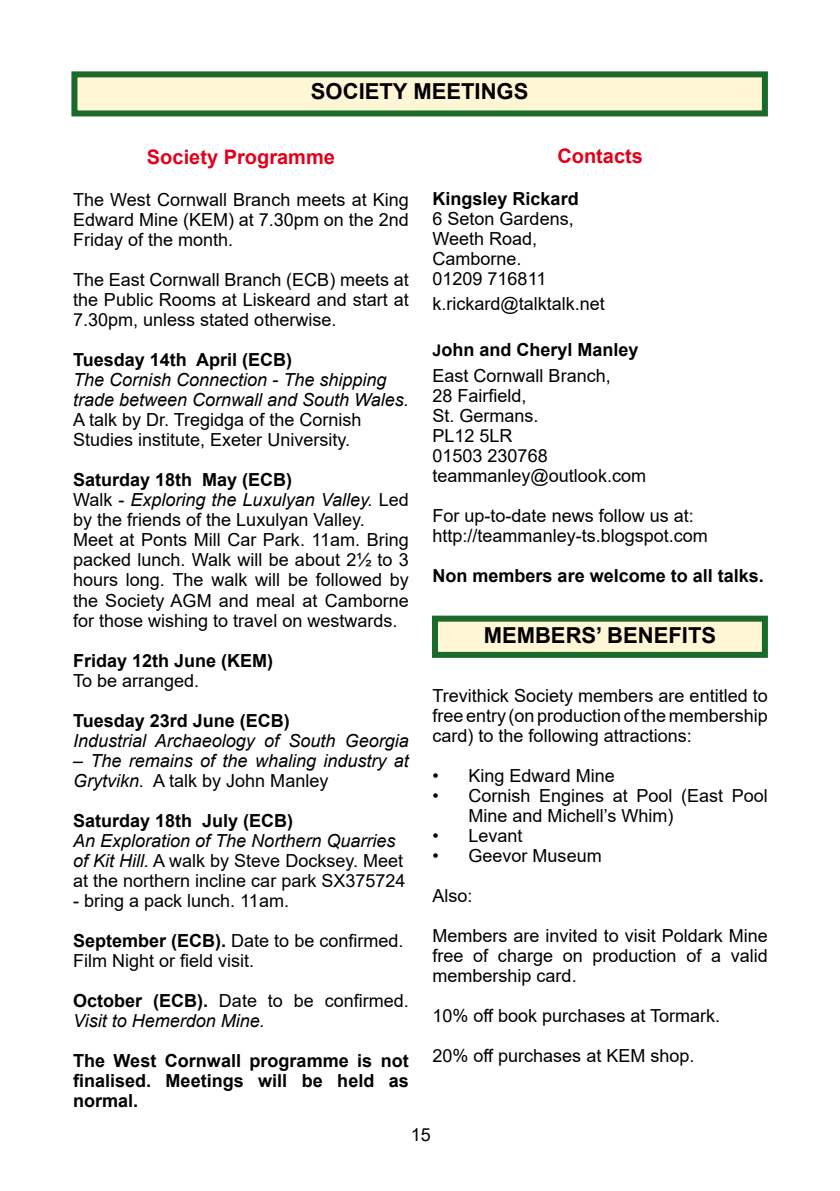
<style>
.page{position:relative;width:840px;height:1191px;background:#fff}
.page>*{position:absolute;margin:0;border:0;box-sizing:border-box;transform-origin:0 0}
.t1{font:700 22px "Arial";color:#000}
.t2{font:700 20px "Arial";color:#e2001a}
.t3{font:18px/20px "Arial";color:#000}
.t4{font:italic 18px/20px "Arial";color:#000}
.t5{font:700 18px/20px "Arial";color:#000;text-align:justify}
.s1{font-weight:700}
.s2{font-style:italic}
.s3{font-style:normal}
.s4{font-weight:700;font-style:normal}
.s5{font-weight:700;font-size:16px}
</style>
<div class="page">
<div style="left:74px;top:74px;width:690px;height:39px;background:#fff6d6"></div>
<div style="left:71px;top:71px;width:696px;height:45px;border:6px solid #1a6a29"></div>
<div style="left:435px;top:618px;width:329px;height:37px;background:#fff6d6"></div>
<div style="left:432px;top:615px;width:335px;height:43px;border:6px solid #1a6a29"></div>
<p class="t1" style="left:311px;top:76px;width:219px">SOCIETY MEETINGS</p>
<p class="t2" style="left:147px;top:143px;width:189px">Society Programme</p>
<p class="t3" style="left:73px;top:190px;width:337px;text-align:justify">The West Cornwall Branch meets at King Edward Mine (KEM) at 7.30pm on the 2nd Friday of the month.</p>
<p class="t3" style="left:73px;top:270px;width:337px;text-align:justify">The East Cornwall Branch (ECB) meets at the Public Rooms at Liskeard and start at 7.30pm, unless stated otherwise.</p>
<p class="t5" style="left:73px;top:350px;width:221px">Tuesday 14th April (ECB)</p>
<p class="t4" style="left:73px;top:370px;width:337px">The Cornish Connection - The shipping trade between Cornwall and South Wales.</p>
<p class="t3" style="left:73px;top:410px;width:290px">A talk by Dr. Tregidga of the Cornish<br>Studies institute, Exeter University.</p>
<p class="t3" style="left:73px;top:470px;width:337px"><span class="s1">Saturday 18th May (ECB)<br></span>Walk - <span class="s2">Exploring the Luxulyan Valley.</span> Led by the friends of the Luxulyan Valley.<br>Meet at Ponts Mill Car Park. 11am. Bring packed lunch. Walk will be about 2½ to 3 hours long. The walk will be followed by the Society AGM and meal at Camborne for those wishing to travel on westwards.</p>
<p class="t5" style="left:73px;top:650px;width:202px">Friday 12th June (KEM)</p>
<p class="t3" style="left:73px;top:670px;width:128px">To be arranged.</p>
<p class="t5" style="left:73px;top:710px;width:218px">Tuesday 23rd June (ECB)</p>
<p class="t4" style="left:73px;top:730px;width:337px">Industrial Archaeology of South Georgia</p>
<p class="t4" style="left:73px;top:750px;width:337px">– The remains of the whaling industry at<br>Grytvikn. <span class="s3">A talk by John Manley</span></p>
<p class="t5" style="left:73px;top:810px;width:222px">Saturday 18th July (ECB)</p>
<p class="t3" style="left:73px;top:830px;width:334px"><span class="s2">An Exploration of The Northern Quarries of Kit Hill.</span> A walk by Steve Docksey. Meet at the northern incline car park SX375724</p>
<p class="t3" style="left:73px;top:890px;width:217px">- bring a pack lunch. 11am.</p>
<p class="t3" style="left:73px;top:930px;width:332px"><span class="s1">September (ECB).</span> Date to be confirmed.<br>Film Night or field visit.</p>
<p class="t4" style="left:73px;top:990px;width:337px"><span class="s4">October (ECB).</span> <span class="s3">Date to be confirmed.<br></span>Visit to Hemerdon Mine.</p>
<p class="t5" style="left:73px;top:1050px;width:337px">The West Cornwall programme is not finalised. Meetings will be held as normal.</p>
<p class="t2" style="left:557px;top:142px;width:87px">Contacts</p>
<p class="t5" style="left:432px;top:188px;width:148px">Kingsley Rickard</p>
<p class="t3" style="left:432px;top:208px;width:143px">6 Seton Gardens,<br>Weeth Road,<br>Camborne.<br>01209 716811</p>
<p class="t3" style="left:432px;top:294px;width:174px">k.rickard@talktalk.net</p>
<p class="t3" style="left:432px;top:337px;width:207px;line-height:25.6px"><span class="s5">J</span><span class="s1">ohn and Cheryl Manley<br></span>East Cornwall Branch,</p>
<p class="t3" style="left:432px;top:385px;width:215px">28 Fairfield,<br>St. Germans.<br>PL12 5LR<br>01503 230768 teammanley@outlook.com</p>
<p class="t3" style="left:432px;top:505px;width:277px">For up-to-date news follow us at: http://teammanley-ts.blogspot.com</p>
<p class="t5" style="left:432px;top:565px;width:333px">Non members are welcome to all talks.</p>
<p class="t1" style="left:483px;top:620px;width:234px">MEMBERS’ BENEFITS</p>
<p class="t3" style="left:432px;top:685px;width:337px;text-align:justify">Trevithick Society members are entitled to free entry (on production of the membership card) to the following attractions:</p>
<p class="t3" style="left:432px;top:765px;width:184px">• King Edward Mine</p>
<p class="t3" style="left:468px;top:785px;width:301px;text-indent:-36px">• Cornish Engines at Pool (East Pool<br>Mine and Michell’s Whim)</p>
<p class="t3" style="left:432px;top:825px;width:92px">• Levant</p>
<p class="t3" style="left:432px;top:845px;width:171px">• Geevor Museum</p>
<p class="t3" style="left:432px;top:885px;width:42px">Also:</p>
<p class="t3" style="left:432px;top:925px;width:337px;text-align:justify">Members are invited to visit Poldark Mine free of charge on production of a valid membership card.</p>
<p class="t3" style="left:432px;top:1005px;width:289px">10% off book purchases at Tormark.</p>
<p class="t3" style="left:432px;top:1045px;width:263px">20% off purchases at KEM shop.</p>
<p class="t3" style="left:410px;top:1124px;width:22px">15</p>
</div>
